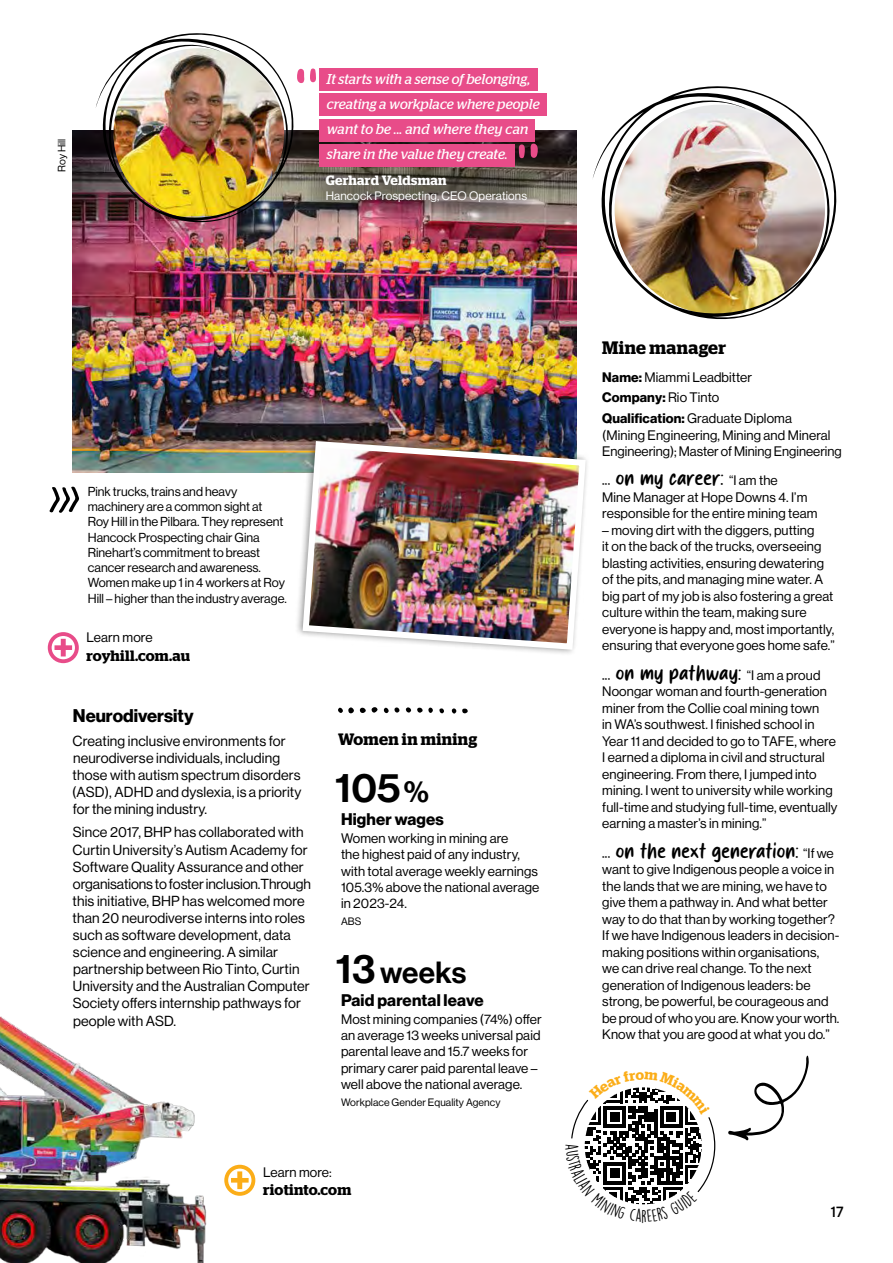
<style>
.page{position:relative;width:893px;height:1263px;background:#fff}
.page>*{position:absolute;margin:0;border:0;box-sizing:border-box;transform-origin:0 0}
.t1{font:40.5px "N Haas Grotesk DS Pro 65 Md";color:#000}
.t2{font:30px "N Haas Grotesk DS Pro 65 Md";color:#000}
.t3{font:21px "Sunbright";letter-spacing:.01em;color:#000}
.t4{font:18px "N Haas Grotesk DS Pro 75 Bd";color:#000}
.t5{font:600 18px "Stag";letter-spacing:.02em;color:#000}
.t6{font:16.5px "N Haas Grotesk DS Pro 75 Bd";letter-spacing:.01em;color:#000}
.t7{font:600 16.5px "Stag";letter-spacing:.02em;color:#000}
.t8{font:600 15px "Stag";letter-spacing:.015em;color:#000}
.t9{font:600 15px "Mosvita";color:#000}
.t10{font:14.25px/17.1px "N Haas Grotesk DS Pro 55 Rg";letter-spacing:.01em;color:#000}
.t11{font:italic 14.25px/24.8px "Stag";letter-spacing:.005em;color:#fff}
.t12{font:13.5px/16.5px "N Haas Grotesk DS Pro 55 Rg";letter-spacing:.01em;color:#000}
.t13{font:13.5px "N Haas Grotesk DS Pro 75 Bd";letter-spacing:.01em;color:#000}
.t14{font:600 13.5px "Stag";letter-spacing:.02em;color:#fff}
.t15{font:12.75px/15.3px "N Haas Grotesk DS Pro 55 Rg";color:#000}
.t16{font:12px "N Haas Grotesk DS Pro 55 Rg";letter-spacing:.01em;color:#fff}
.t17{font:10.5px "N Haas Grotesk DS Pro 55 Rg";letter-spacing:.01em;color:#000}
.s1{font-size:30px}
.s2{font-size:40.5px}
.s3{font-family:"N Haas Grotesk DS Pro 75 Bd"}
.s4{font-family:"N Haas Grotesk DS Pro 55 Rg"}
.s5{font-family:"N Haas Grotesk DS Pro 55 Rg";font-size:13.5px}
</style>
<div class="page">
<img style="left:73px;top:130px;width:504px;height:343px">
<svg style="left:49px;top:487px;width:30px;height:26px"></svg>
<div style="left:295px;top:435px;width:295px;height:221px;background:#000;opacity:.4"></div>
<img style="left:299px;top:438px;width:290px;height:215px">
<img style="left:0;top:1016px;width:207px;height:247px">
<svg style="left:307px;top:169px;width:227px;height:44px;background:#655953"></svg>
<div style="left:319px;top:119px;width:216px;height:22px;background:#e84c89"></div>
<div style="left:319px;top:69px;width:219px;height:22px;background:#e84c89"></div>
<div style="left:319px;top:144px;width:196px;height:22px;background:#e84c89"></div>
<div style="left:319px;top:94px;width:228px;height:22px;background:#e84c89"></div>
<img style="left:95px;top:33px;width:221px;height:197px">
<svg style="left:519px;top:144px;width:19px;height:14px"></svg>
<img style="left:592px;top:86px;width:245px;height:234px">
<svg style="left:728px;top:1056px;width:81px;height:84px"></svg>
<svg style="left:55px;top:639px;width:17px;height:17px"></svg>
<div style="left:48px;top:632px;width:31px;height:31px;border:4px solid #e84c89;border-radius:50%"></div>
<svg style="left:231px;top:1171px;width:18px;height:18px"></svg>
<div style="left:224px;top:1165px;width:31px;height:31px;border:4px solid #fbad18;border-radius:50%"></div>
<svg style="left:360px;top:708px;width:6px;height:5px"></svg>
<svg style="left:372px;top:707px;width:6px;height:6px"></svg>
<svg style="left:462px;top:708px;width:6px;height:5px"></svg>
<svg style="left:406px;top:707px;width:5px;height:6px"></svg>
<svg style="left:384px;top:707px;width:15px;height:6px"></svg>
<svg style="left:338px;top:707px;width:16px;height:6px"></svg>
<svg style="left:417px;top:708px;width:16px;height:5px"></svg>
<svg style="left:452px;top:708px;width:4px;height:6px"></svg>
<svg style="left:439px;top:708px;width:5px;height:5px"></svg>
<svg style="left:571px;top:1087px;width:145px;height:118px"></svg>
<p class="t17" style="left:56px;top:172px;width:34px;rotate:-90deg">Roy Hill</p>
<p class="t11" style="left:327px;top:66px;width:214px">It starts with a sense of belonging, creating a workplace where people want to be ... and where they can share in the value they create.</p>
<p class="t14" style="left:326px;top:170px;width:122px">Gerhard Veldsman</p>
<p class="t16" style="left:326px;top:189px;width:203px">Hancock Prospecting, CEO Operations</p>
<p class="t15" style="left:88px;top:484px;width:200px">Pink trucks, trains and heavy machinery are a common sight at Roy Hill in the Pilbara. They represent Hancock Prospecting chair Gina Rinehart’s commitment to breast cancer research and awareness.<br>Women make up 1 in 4 workers at Roy Hill – higher than the industry average.</p>
<p class="t12" style="left:86px;top:630px;width:68px">Learn more</p>
<p class="t8" style="left:86px;top:644px;width:105px">royhill.com.au</p>
<h3 class="t4" style="left:73px;top:705px;width:122px">Neurodiversity</h3>
<p class="t10" style="left:72px;top:732px;width:231px">Creating inclusive environments for neurodiverse individuals, including those with autism spectrum disorders (ASD), ADHD and dyslexia, is a priority for the mining industry.</p>
<p class="t10" style="left:73px;top:824px;width:240px">Since 2017, BHP has collaborated with Curtin University’s Autism Academy for Software Quality Assurance and other organisations to foster inclusion.Through this initiative, BHP has welcomed more than 20 neurodiverse interns into roles such as software development, data science and engineering. A similar partnership between Rio Tinto, Curtin University and the Australian Computer Society offers internship pathways for people with ASD.</p>
<p class="t7" style="left:338px;top:727px;width:141px">Women in mining</p>
<h1 class="t1" style="left:335px;top:764px;width:95px">105 <span class="s1">%</span></h1>
<p class="t6" style="left:341px;top:809px;width:104px">Higher wages</p>
<p class="t12" style="left:341px;top:830px;width:200px">Women working in mining are<br>the highest paid of any industry, with total average weekly earnings<br>105.3% above the national average in 2023-24.</p>
<p class="t17" style="left:341px;top:915px;width:22px">ABS</p>
<h2 class="t2" style="left:336px;top:955px;width:132px"><span class="s2">13</span> weeks</h2>
<p class="t6" style="left:341px;top:990px;width:144px">Paid parental leave</p>
<p class="t12" style="left:341px;top:1011px;width:202px">Most mining companies (74%) offer an average 13 weeks universal paid parental leave and 15.7 weeks for primary carer paid parental leave – well above the national average.</p>
<p class="t17" style="left:341px;top:1096px;width:161px">Workplace Gender Equality Agency</p>
<p class="t12" style="left:263px;top:1164px;width:70px">Learn more:</p>
<p class="t8" style="left:263px;top:1178px;width:90px">riotinto.com</p>
<h3 class="t5" style="left:602px;top:334px;width:125px">Mine manager</h3>
<p class="t12" style="left:602px;top:369px;width:151px"><span class="s3">Name:</span> Miammi Leadbitter</p>
<p class="t13" style="left:602px;top:390px;width:119px">Company: <span class="s4">Rio Tinto</span></p>
<p class="t12" style="left:602px;top:410px;width:241px"><span class="s3">Qualification:</span> Graduate Diploma<br>(Mining Engineering, Mining and Mineral<br>Engineering); Master of Mining Engineering</p>
<h3 class="t3" style="left:602px;top:465px;width:177px">... on my career: <span class="s5">“I am the</span></h3>
<p class="t12" style="left:602px;top:489px;width:217px">Mine Manager at Hope Downs 4. I’m responsible for the entire mining team</p>
<p class="t12" style="left:602px;top:522px;width:234px">– moving dirt with the diggers, putting<br>it on the back of the trucks, overseeing blasting activities, ensuring dewatering of the pits, and managing mine water. A big part of my job is also fostering a great culture within the team, making sure everyone is happy and, most importantly, ensuring that everyone goes home safe.”</p>
<h3 class="t3" style="left:602px;top:660px;width:220px">... on my pathway: <span class="s5">“I am a proud</span></h3>
<p class="t12" style="left:602px;top:683px;width:237px">Noongar woman and fourth-generation miner from the Collie coal mining town<br>in WA’s southwest. I finished school in Year 11 and decided to go to TAFE, where I earned a diploma in civil and structural engineering. From there, I jumped into mining. I went to university while working full-time and studying full-time, eventually earning a master’s in mining.”</p>
<h3 class="t3" style="left:602px;top:838px;width:233px">... on the next generation: <span class="s5">“If we</span></h3>
<p class="t12" style="left:602px;top:861px;width:239px">want to give Indigenous people a voice in the lands that we are mining, we have to give them a pathway in. And what better way to do that than by working together?<br>If we have Indigenous leaders in decision&shy;making positions within organisations, we can drive real change. To the next generation of Indigenous leaders: be strong, be powerful, be courageous and be proud of who you are. Know your worth.<br>Know that you are good at what you do.”</p>
<p class="t9" style="left:831px;top:1203px;width:15px">17</p>
</div>
